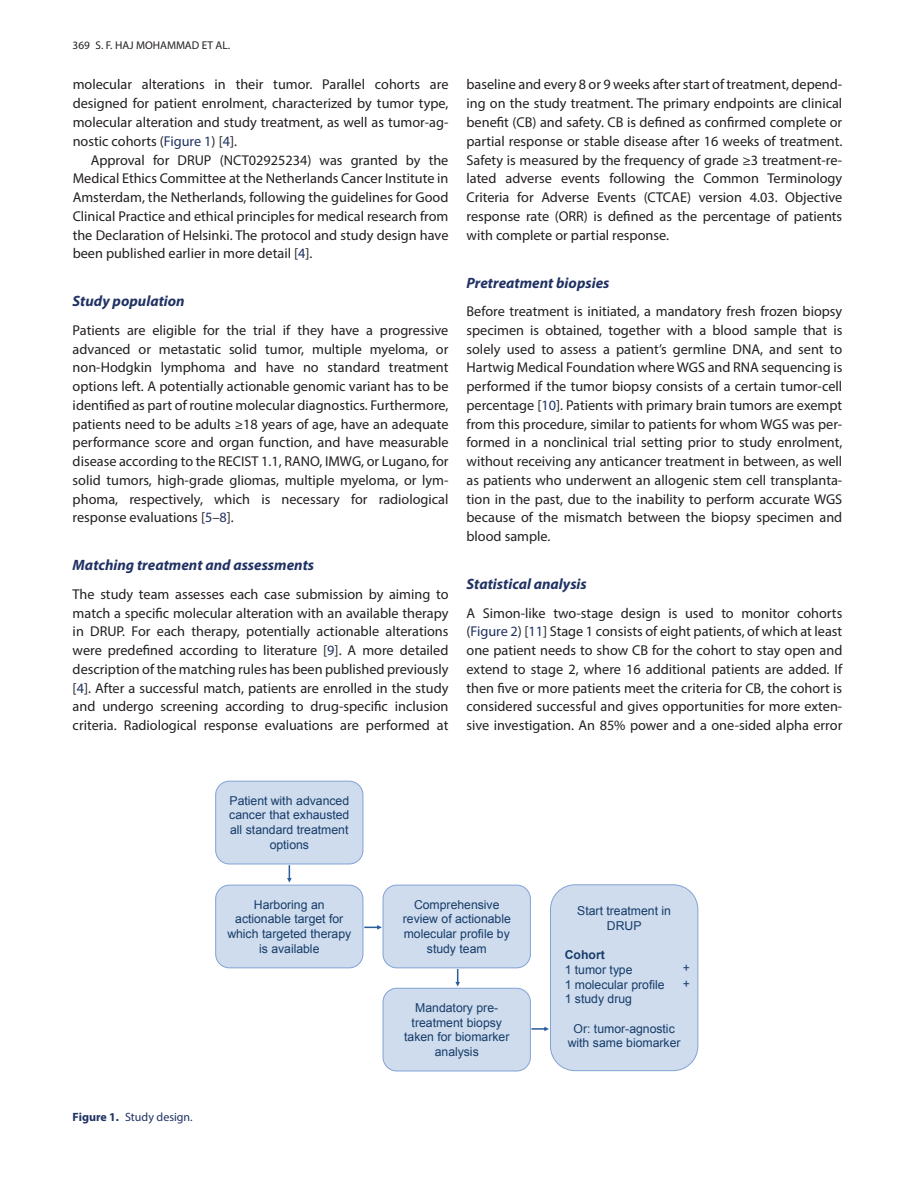
<style>
.page{position:relative;width:915px;height:1191px;background:#fff}
.page>*{position:absolute;margin:0;border:0;box-sizing:border-box;transform-origin:0 0}
.t1{font:italic 700 15px "Myriad Pro";color:#203263}
.t2{font:14.25px/18.8px "Myriad Pro";color:#231f20;text-align:justify}
.t3{font:12.3px/14.7px "Arial";color:#173c68;text-align:center}
.t4{font:700 12.3px "Arial";color:#173c68}
.t5{font:12px "Myriad Pro";color:#203263}
.t6{font:11.25px "Myriad Pro";color:#231f20}
.s1{color:#203263}
.s2{font-weight:700}
</style>
<div class="page">
<div style="left:215px;top:781px;width:148px;height:83px;background:#cedcee;border:1px solid #81a3d4;border-radius:14px"></div>
<div style="left:215px;top:884px;width:148px;height:84px;background:#cedcee;border:1px solid #81a3d4;border-radius:14px"></div>
<div style="left:382px;top:884px;width:148px;height:84px;background:#cedcee;border:1px solid #81a3d4;border-radius:14px"></div>
<div style="left:382px;top:988px;width:148px;height:83px;background:#cedcee;border:1px solid #81a3d4;border-radius:14px"></div>
<div style="left:550px;top:884px;width:148px;height:187px;background:#cedcee;border:1px solid #81a3d4;border-radius:25px"></div>
<svg style="left:287px;top:865px;width:4px;height:17px"></svg>
<svg style="left:455px;top:969px;width:5px;height:17px"></svg>
<svg style="left:364px;top:925px;width:18px;height:4px"></svg>
<svg style="left:531px;top:1026px;width:17px;height:5px"></svg>
<p class="t6" style="left:73px;top:39px;width:159px">369 S. F. HAJ MOHAMMAD ET AL.</p>
<p class="t2" style="left:73px;top:75px;width:377px">molecular alterations in their tumor. Parallel cohorts are designed for patient enrolment, characterized by tumor type, molecular alteration and study treatment, as well as tumor-ag&shy;nostic cohorts (<span class="s1">Figure 1</span>) [<span class="s1">4</span>].</p>
<p class="t2" style="left:73px;top:150px;width:377px;text-indent:18px">Approval for DRUP (NCT02925234) was granted by the Medical Ethics Committee at the Netherlands Cancer Institute in Amsterdam, the Netherlands, following the guidelines for Good Clinical Practice and ethical principles for medical research from the Declaration of Helsinki. The protocol and study design have been published earlier in more detail [<span class="s1">4</span>].</p>
<p class="t1" style="left:73px;top:291px;width:114px">Study population</p>
<p class="t2" style="left:73px;top:320px;width:377px">Patients are eligible for the trial if they have a progressive advanced or metastatic solid tumor, multiple myeloma, or non-Hodgkin lymphoma and have no standard treatment options left. A potentially actionable genomic variant has to be identified as part of routine molecular diagnostics. Furthermore, patients need to be adults ≥18 years of age, have an adequate performance score and organ function, and have measurable disease according to the RECIST 1.1, RANO, IMWG, or Lugano, for solid tumors, high-grade gliomas, multiple myeloma, or lym&shy;phoma, respectively, which is necessary for radiological response evaluations [<span class="s1">5</span>–<span class="s1">8</span>].</p>
<p class="t1" style="left:73px;top:555px;width:243px">Matching treatment and assessments</p>
<p class="t2" style="left:73px;top:584px;width:377px">The study team assesses each case submission by aiming to match a specific molecular alteration with an available therapy in DRUP. For each therapy, potentially actionable alterations were predefined according to literature [<span class="s1">9</span>]. A more detailed description of the matching rules has been published previously [<span class="s1">4</span>]. After a successful match, patients are enrolled in the study and undergo screening according to drug-specific inclusion criteria. Radiological response evaluations are performed at</p>
<p class="t2" style="left:466px;top:75px;width:377px">baseline and every 8 or 9 weeks after start of treatment, depend&shy;ing on the study treatment. The primary endpoints are clinical benefit (CB) and safety. CB is defined as confirmed complete or partial response or stable disease after 16 weeks of treatment.<br>Safety is measured by the frequency of grade ≥3 treatment-re&shy;lated adverse events following the Common Terminology Criteria for Adverse Events (CTCAE) version 4.03. Objective response rate (ORR) is defined as the percentage of patients with complete or partial response.</p>
<p class="t1" style="left:466px;top:273px;width:144px">Pretreatment biopsies</p>
<p class="t2" style="left:466px;top:302px;width:377px">Before treatment is initiated, a mandatory fresh frozen biopsy specimen is obtained, together with a blood sample that is solely used to assess a patient’s germline DNA, and sent to Hartwig Medical Foundation where WGS and RNA sequencing is performed if the tumor biopsy consists of a certain tumor-cell percentage [<span class="s1">10</span>]. Patients with primary brain tumors are exempt from this procedure, similar to patients for whom WGS was per&shy;formed in a nonclinical trial setting prior to study enrolment, without receiving any anticancer treatment in between, as well as patients who underwent an allogenic stem cell transplanta&shy;tion in the past, due to the inability to perform accurate WGS because of the mismatch between the biopsy specimen and blood sample.</p>
<p class="t1" style="left:466px;top:574px;width:122px">Statistical analysis</p>
<p class="t2" style="left:466px;top:603px;width:377px">A Simon-like two-stage design is used to monitor cohorts (<span class="s1">Figure 2</span>) [<span class="s1">11</span>] Stage 1 consists of eight patients, of which at least one patient needs to show CB for the cohort to stay open and extend to stage 2, where 16 additional patients are added. If then five or more patients meet the criteria for CB, the cohort is considered successful and gives opportunities for more exten&shy;sive investigation. An 85% power and a one-sided alpha error</p>
<p class="t3" style="left:229px;top:793px;width:122px">Patient with advanced cancer that exhausted all standard treatment options</p>
<p class="t5" style="left:73px;top:1109px;width:121px"><span class="s2">Figure 1.</span> Study design.</p>
<p class="t3" style="left:227px;top:897px;width:125px">Harboring an actionable target for which targeted therapy is available</p>
<p class="t3" style="left:402px;top:897px;width:109px">Comprehensive review of actionable molecular profile by study team</p>
<p class="t3" style="left:404px;top:1000px;width:107px">Mandatory pre&shy;treatment biopsy taken for biomarker analysis</p>
<p class="t3" style="left:577px;top:903px;width:95px">Start treatment in<br>DRUP</p>
<p class="t4" style="left:564px;top:947px;width:42px">Cohort</p>
<p class="t3" style="left:564px;top:962px;width:101px;text-align:left">1 tumor type<br>1 molecular profile<br>1 study drug</p>
<p class="t3" style="left:567px;top:1021px;width:114px">Or: tumor-agnostic with same biomarker</p>
<p class="t3" style="left:682px;top:960px;width:9px;line-height:15.5px;text-align:left">+ +</p>
</div>
